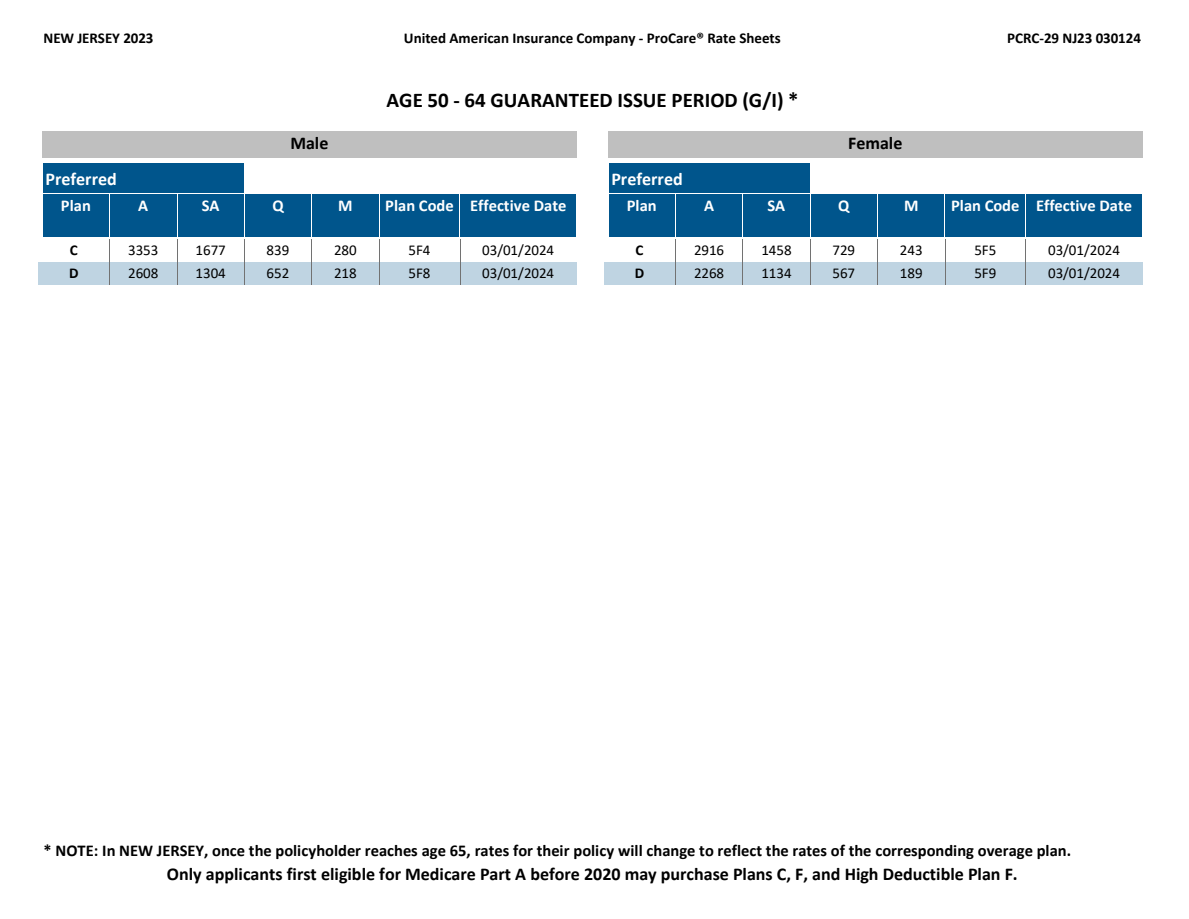
<style>
.page{position:relative;width:1189px;height:919px;background:#fff}
.page>*{position:absolute;margin:0;border:0;box-sizing:border-box;transform-origin:0 0}
.t1{font:700 21px "Calibri";color:#000}
.t2{font:700 18px "Calibri";color:#000}
.t3{font:700 18px "Calibri";color:#fff}
.t4{font:700 16.5px "Calibri";color:#000}
.t5{font:700 16.5px "Calibri";color:#fff}
.t6{font:15px "Calibri";letter-spacing:-.005em;color:#000}
.t7{font:700 15px "Calibri";color:#000}
</style>
<div class="page">
<div style="left:42px;top:131px;width:534px;height:27px;background:#bfbfbf"></div>
<div style="left:42px;top:162px;width:202px;height:32px;background:#00558c"></div>
<hr style="left:42px;top:162px;width:202px;height:1px;background:#fff">
<hr style="left:42px;top:162px;width:1px;height:32px;background:#fff">
<div style="left:312px;top:194px;width:67px;height:44px;background:#00558c"></div>
<hr style="left:311px;top:194px;width:68px;height:1px;background:#fff">
<div style="left:244px;top:194px;width:67px;height:44px;background:#00558c"></div>
<hr style="left:244px;top:194px;width:67px;height:1px;background:#fff">
<div style="left:177px;top:194px;width:67px;height:44px;background:#00558c"></div>
<hr style="left:177px;top:194px;width:67px;height:1px;background:#fff">
<hr style="left:244px;top:194px;width:1px;height:44px;background:#fff">
<div style="left:110px;top:194px;width:67px;height:44px;background:#00558c"></div>
<hr style="left:109px;top:194px;width:68px;height:1px;background:#fff">
<hr style="left:177px;top:194px;width:1px;height:44px;background:#fff">
<div style="left:42px;top:194px;width:67px;height:44px;background:#00558c"></div>
<hr style="left:42px;top:194px;width:68px;height:1px;background:#fff">
<hr style="left:42px;top:194px;width:1px;height:44px;background:#fff">
<div style="left:379px;top:194px;width:80px;height:44px;background:#00558c"></div>
<hr style="left:379px;top:194px;width:81px;height:1px;background:#fff">
<hr style="left:379px;top:194px;width:1px;height:44px;background:#fff">
<div style="left:460px;top:194px;width:116px;height:44px;background:#00558c"></div>
<hr style="left:459px;top:194px;width:117px;height:1px;background:#fff">
<div style="left:110px;top:262px;width:67px;height:22px;background:#bfd4e2"></div>
<div style="left:177px;top:262px;width:67px;height:22px;background:#bfd4e2"></div>
<div style="left:244px;top:262px;width:67px;height:22px;background:#bfd4e2"></div>
<div style="left:312px;top:262px;width:67px;height:22px;background:#bfd4e2"></div>
<div style="left:379px;top:262px;width:80px;height:22px;background:#bfd4e2"></div>
<div style="left:38px;top:262px;width:71px;height:22px;background:#bfd4e2"></div>
<div style="left:460px;top:262px;width:116px;height:22px;background:#bfd4e2"></div>
<svg style="left:379px;top:239px;width:1px;height:45px"></svg>
<svg style="left:177px;top:239px;width:1px;height:45px"></svg>
<svg style="left:244px;top:239px;width:1px;height:45px"></svg>
<svg style="left:460px;top:239px;width:1px;height:45px"></svg>
<svg style="left:311px;top:239px;width:1px;height:45px"></svg>
<svg style="left:109px;top:239px;width:1px;height:45px"></svg>
<div style="left:608px;top:131px;width:534px;height:27px;background:#bfbfbf"></div>
<div style="left:608px;top:162px;width:202px;height:32px;background:#00558c"></div>
<hr style="left:608px;top:162px;width:202px;height:1px;background:#fff">
<hr style="left:809px;top:162px;width:1px;height:32px;background:#fff">
<hr style="left:608px;top:162px;width:1px;height:32px;background:#fff">
<div style="left:877px;top:194px;width:67px;height:44px;background:#00558c"></div>
<hr style="left:877px;top:194px;width:67px;height:1px;background:#fff">
<div style="left:810px;top:194px;width:67px;height:44px;background:#00558c"></div>
<hr style="left:809px;top:194px;width:68px;height:1px;background:#fff">
<hr style="left:877px;top:194px;width:1px;height:44px;background:#fff">
<div style="left:742px;top:194px;width:68px;height:44px;background:#00558c"></div>
<hr style="left:742px;top:194px;width:68px;height:1px;background:#fff">
<hr style="left:809px;top:194px;width:1px;height:44px;background:#fff">
<div style="left:675px;top:194px;width:67px;height:44px;background:#00558c"></div>
<hr style="left:675px;top:194px;width:67px;height:1px;background:#fff">
<hr style="left:742px;top:194px;width:1px;height:44px;background:#fff">
<div style="left:608px;top:194px;width:67px;height:44px;background:#00558c"></div>
<hr style="left:608px;top:194px;width:67px;height:1px;background:#fff">
<hr style="left:675px;top:194px;width:1px;height:44px;background:#fff">
<hr style="left:608px;top:194px;width:1px;height:44px;background:#fff">
<div style="left:944px;top:194px;width:81px;height:44px;background:#00558c"></div>
<hr style="left:944px;top:194px;width:81px;height:1px;background:#fff">
<hr style="left:944px;top:194px;width:1px;height:44px;background:#fff">
<div style="left:1025px;top:194px;width:117px;height:44px;background:#00558c"></div>
<hr style="left:1025px;top:194px;width:117px;height:1px;background:#fff">
<hr style="left:1025px;top:194px;width:1px;height:44px;background:#fff">
<div style="left:675px;top:262px;width:67px;height:22px;background:#bfd4e2"></div>
<div style="left:742px;top:262px;width:67px;height:22px;background:#bfd4e2"></div>
<div style="left:810px;top:262px;width:67px;height:22px;background:#bfd4e2"></div>
<div style="left:877px;top:262px;width:67px;height:22px;background:#bfd4e2"></div>
<div style="left:944px;top:262px;width:81px;height:22px;background:#bfd4e2"></div>
<div style="left:603px;top:262px;width:72px;height:22px;background:#bfd4e2"></div>
<div style="left:1025px;top:262px;width:117px;height:22px;background:#bfd4e2"></div>
<svg style="left:742px;top:239px;width:1px;height:45px"></svg>
<svg style="left:810px;top:239px;width:1px;height:45px"></svg>
<svg style="left:1025px;top:239px;width:1px;height:45px"></svg>
<svg style="left:877px;top:239px;width:1px;height:45px"></svg>
<svg style="left:675px;top:239px;width:1px;height:45px"></svg>
<p class="t7" style="left:43px;top:32px;width:111px">NEW JERSEY 2023</p>
<p class="t7" style="left:404px;top:31px;width:378px">United American Insurance Company - ProCare® Rate Sheets</p>
<p class="t2" style="left:290px;top:136px;width:39px">Male</p>
<p class="t1" style="left:386px;top:91px;width:413px">AGE 50 - 64 GUARANTEED ISSUE PERIOD (G/I) *</p>
<p class="t2" style="left:848px;top:136px;width:56px">Female</p>
<p class="t7" style="left:1007px;top:32px;width:135px">PCRC-29 NJ23 030124</p>
<p class="t3" style="left:46px;top:172px;width:73px">Preferred</p>
<p class="t5" style="left:61px;top:198px;width:31px">Plan</p>
<p class="t5" style="left:138px;top:198px;width:11px">A</p>
<p class="t5" style="left:202px;top:198px;width:19px">SA</p>
<p class="t5" style="left:272px;top:198px;width:13px">Q</p>
<p class="t5" style="left:338px;top:198px;width:16px">M</p>
<p class="t5" style="left:385px;top:198px;width:182px">Plan Code Effective Date</p>
<p class="t7" style="left:70px;top:243px;width:9px">C</p>
<p class="t6" style="left:128px;top:243px;width:32px">3353</p>
<p class="t6" style="left:195px;top:243px;width:32px">1677</p>
<p class="t6" style="left:266px;top:243px;width:24px">839</p>
<p class="t6" style="left:334px;top:243px;width:24px">280</p>
<p class="t6" style="left:408px;top:243px;width:23px">5F4</p>
<p class="t6" style="left:482px;top:243px;width:73px">03/01/2024</p>
<p class="t7" style="left:69px;top:266px;width:11px">D</p>
<p class="t6" style="left:128px;top:266px;width:32px">2608</p>
<p class="t6" style="left:195px;top:266px;width:32px">1304</p>
<p class="t6" style="left:266px;top:266px;width:24px">652</p>
<p class="t6" style="left:334px;top:266px;width:24px">218</p>
<p class="t6" style="left:408px;top:266px;width:23px">5F8</p>
<p class="t6" style="left:482px;top:266px;width:73px">03/01/2024</p>
<p class="t3" style="left:611px;top:172px;width:73px">Preferred</p>
<p class="t5" style="left:626px;top:198px;width:31px">Plan</p>
<p class="t5" style="left:704px;top:198px;width:11px">A</p>
<p class="t5" style="left:767px;top:198px;width:19px">SA</p>
<p class="t5" style="left:838px;top:198px;width:13px">Q</p>
<p class="t5" style="left:903px;top:198px;width:16px">M</p>
<p class="t5" style="left:950px;top:198px;width:182px">Plan Code Effective Date</p>
<p class="t7" style="left:635px;top:243px;width:9px">C</p>
<p class="t6" style="left:694px;top:243px;width:32px">2916</p>
<p class="t6" style="left:761px;top:243px;width:32px">1458</p>
<p class="t6" style="left:832px;top:243px;width:24px">729</p>
<p class="t6" style="left:899px;top:243px;width:24px">243</p>
<p class="t6" style="left:974px;top:243px;width:23px">5F5</p>
<p class="t6" style="left:1047px;top:243px;width:73px">03/01/2024</p>
<p class="t7" style="left:634px;top:266px;width:11px">D</p>
<p class="t6" style="left:694px;top:266px;width:32px">2268</p>
<p class="t6" style="left:761px;top:266px;width:32px">1134</p>
<p class="t6" style="left:832px;top:266px;width:24px">567</p>
<p class="t6" style="left:899px;top:266px;width:24px">189</p>
<p class="t6" style="left:974px;top:266px;width:23px">5F9</p>
<p class="t6" style="left:1047px;top:266px;width:73px">03/01/2024</p>
<p class="t4" style="left:43px;top:843px;width:1028px">* NOTE: In NEW JERSEY, once the policyholder reaches age 65, rates for their policy will change to reflect the rates of the corresponding overage plan.</p>
<p class="t2" style="left:167px;top:866px;width:852px">Only applicants first eligible for Medicare Part A before 2020 may purchase Plans C, F, and High Deductible Plan F.</p>
</div>
